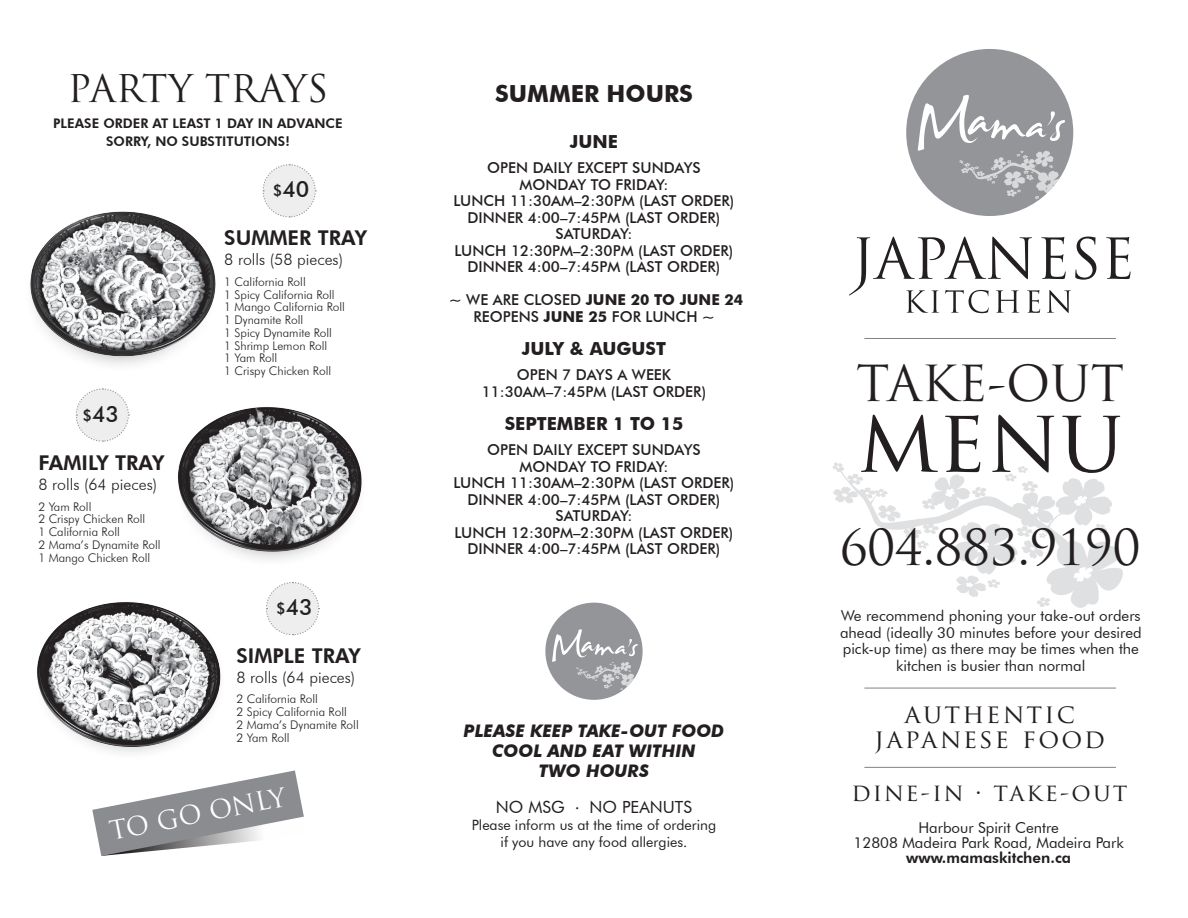
<style>
.page{position:relative;width:1188px;height:918px;background:#fff}
.page>*{position:absolute;margin:0;border:0;box-sizing:border-box;transform-origin:0 0}
.t1{font:87.6px "Trajan Pro";color:#231f20}
.t2{font:48.45px "Trajan Pro";color:#231f20}
.t3{font:48.3px "Trajan Pro";color:#231f20}
.t4{font:37.2px "Trajan Pro";color:#231f20}
.t5{font:25.8px "Trajan Pro";letter-spacing:.09em;color:#231f20}
.t6{font:25.35px "Trajan Pro";color:#fff}
.t7{font:24px "Trajan Pro";letter-spacing:.08em;color:#231f20}
.t8{font:700 23.55px "Futura BT";color:#231f20}
.t9{font:500 22.35px "Futura BT";color:#231f20}
.t10{font:800 20.4px "Futura BT";color:#231f20}
.t11{font:700 18px "Futura BT";color:#231f20}
.t12{font:italic 700 17.4px/20px "Futura BT";color:#231f20;text-align:center}
.t13{font:16.8px "Futura BT";color:#231f20}
.t14{font:300 15.9px "Futura BT";color:#231f20}
.t15{font:500 15px/16.5px "Futura BT";color:#231f20;text-align:center}
.t16{font:15px/16.5px "Futura BT";color:#231f20;text-align:center}
.t17{font:800 15px "Futura BT";color:#231f20}
.t18{font:14.25px/16.8px "Futura BT";color:#231f20;text-align:center}
.t19{font:800 13.35px/17.4px "Futura BT";color:#231f20;text-align:center}
.t20{font:300 12px "Futura BT";color:#231f20}
.s1{font-size:15.9px}
.s2{font-weight:700}
</style>
<div class="page">
<div style="left:906px;top:49px;width:167px;height:167px;background:#939598;border-radius:50%"></div>
<svg style="left:917px;top:95px;width:148px;height:104px"></svg>
<svg style="left:849px;top:237px;width:282px;height:76px"></svg>
<hr style="left:864px;top:338px;width:252px;height:1px;background:#808285">
<hr style="left:864px;top:688px;width:252px;height:1px;background:#808285">
<hr style="left:864px;top:767px;width:252px;height:1px;background:#808285">
<svg style="left:832px;top:462px;width:291px;height:146px"></svg>
<svg style="left:92px;top:770px;width:212px;height:86px"></svg>
<div style="left:545px;top:603px;width:98px;height:97px;background:#939598;border-radius:50%"></div>
<svg style="left:552px;top:629px;width:86px;height:61px"></svg>
<div style="left:24px;top:216px;width:192px;height:157px;background:#231f20;opacity:.72"></div>
<img style="left:26px;top:211px;width:190px;height:147px">
<img style="left:37px;top:602px;width:184px;height:147px">
<svg style="left:262px;top:164px;width:55px;height:54px"></svg>
<svg style="left:266px;top:582px;width:54px;height:54px"></svg>
<svg style="left:75px;top:388px;width:55px;height:54px"></svg>
<img style="left:178px;top:407px;width:184px;height:152px">
<p class="t4" style="left:67px;top:64px;width:263px">PARTY TRAYS</p>
<p class="t19" style="left:53px;top:115px;width:291px">PLEASE ORDER AT LEAST 1 DAY IN ADVANCE<br>SORRY, NO SUBSTITUTIONS!</p>
<p class="t9" style="left:273px;top:176px;width:38px"><span class="s1">$</span>40</p>
<p class="t9" style="left:83px;top:400px;width:38px"><span class="s1">$</span>43</p>
<p class="t10" style="left:38px;top:450px;width:128px">FAMILY TRAY</p>
<p class="t20" style="left:38px;top:499px;width:55px">2 Yam Roll</p>
<p class="t20" style="left:38px;top:512px;width:108px">2 Crispy Chicken Roll</p>
<p class="t20" style="left:38px;top:525px;width:83px">1 California Roll</p>
<p class="t20" style="left:38px;top:537px;width:124px">2 Mama’s Dynamite Roll</p>
<p class="t20" style="left:38px;top:550px;width:113px">1 Mango Chicken Roll</p>
<p class="t14" style="left:38px;top:475px;width:120px">8 rolls (64 pieces)</p>
<p class="t10" style="left:224px;top:225px;width:144px">SUMMER TRAY</p>
<p class="t20" style="left:224px;top:274px;width:83px">1 California Roll</p>
<p class="t20" style="left:224px;top:287px;width:112px">1 Spicy California Roll</p>
<p class="t20" style="left:224px;top:300px;width:122px">1 Mango California Roll</p>
<p class="t20" style="left:224px;top:313px;width:80px">1 Dynamite Roll</p>
<p class="t20" style="left:224px;top:325px;width:109px">1 Spicy Dynamite Roll</p>
<p class="t20" style="left:224px;top:338px;width:104px">1 Shrimp Lemon Roll</p>
<p class="t20" style="left:224px;top:351px;width:55px">1 Yam Roll</p>
<p class="t20" style="left:224px;top:364px;width:108px">1 Crispy Chicken Roll</p>
<p class="t14" style="left:224px;top:250px;width:120px">8 rolls (58 pieces)</p>
<p class="t9" style="left:276px;top:594px;width:38px"><span class="s1">$</span>43</p>
<p class="t10" style="left:237px;top:643px;width:126px">SIMPLE TRAY</p>
<p class="t20" style="left:237px;top:692px;width:83px">2 California Roll</p>
<p class="t20" style="left:237px;top:705px;width:112px">2 Spicy California Roll</p>
<p class="t20" style="left:237px;top:717px;width:124px">2 Mama’s Dynamite Roll</p>
<p class="t20" style="left:237px;top:730px;width:55px">2 Yam Roll</p>
<p class="t14" style="left:237px;top:668px;width:120px">8 rolls (64 pieces)</p>
<p class="t6" style="left:107px;top:815px;width:181px;rotate:-11deg">TO GO ONLY</p>
<p class="t8" style="left:495px;top:79px;width:199px">SUMMER HOURS</p>
<p class="t11" style="left:570px;top:130px;width:50px">JUNE</p>
<p class="t15" style="left:454px;top:159px;width:282px">OPEN DAILY EXCEPT SUNDAYS<br>MONDAY TO FRIDAY:<br>LUNCH 11:30AM–2:30PM (LAST ORDER)<br>DINNER 4:00–7:45PM (LAST ORDER)<br>SATURDAY:<br>LUNCH 12:30PM–2:30PM (LAST ORDER)<br>DINNER 4:00–7:45PM (LAST ORDER)</p>
<p class="t15" style="left:449px;top:291px;width:296px">~ WE ARE CLOSED <span class="s2">JUNE 20 TO JUNE 24<br></span>REOPENS <span class="s2">JUNE 25</span> FOR LUNCH ~</p>
<p class="t11" style="left:522px;top:337px;width:146px">JULY &amp; AUGUST</p>
<p class="t15" style="left:482px;top:366px;width:226px">OPEN 7 DAYS A WEEK<br>11:30AM–7:45PM (LAST ORDER)</p>
<p class="t11" style="left:505px;top:412px;width:180px">SEPTEMBER 1 TO 15</p>
<p class="t15" style="left:454px;top:441px;width:282px">OPEN DAILY EXCEPT SUNDAYS<br>MONDAY TO FRIDAY:<br>LUNCH 11:30AM–2:30PM (LAST ORDER)<br>DINNER 4:00–7:45PM (LAST ORDER)<br>SATURDAY:<br>LUNCH 12:30PM–2:30PM (LAST ORDER)<br>DINNER 4:00–7:45PM (LAST ORDER)</p>
<p class="t12" style="left:464px;top:721px;width:262px">PLEASE KEEP TAKE-OUT FOOD<br>COOL AND EAT WITHIN<br>TWO HOURS</p>
<p class="t13" style="left:496px;top:797px;width:198px">NO MSG . NO PEANUTS</p>
<p class="t18" style="left:472px;top:816px;width:246px">Please inform us at the time of ordering if you have any food allergies.</p>
<p class="t2" style="left:856px;top:352px;width:270px">TAKE-OUT</p>
<p class="t1" style="left:857px;top:384px;width:268px">menu</p>
<p class="t3" style="left:840px;top:517px;width:302px">604.883.9190</p>
<p class="t16" style="left:840px;top:607px;width:303px">We recommend phoning your take-out orders ahead (ideally 30 minutes before your desired pick-up time) as there may be times when the kitchen is busier than normal</p>
<p class="t5" style="left:905px;top:697px;width:172px">authentic</p>
<p class="t5" style="left:875px;top:722px;width:232px">japanese food</p>
<p class="t7" style="left:851px;top:777px;width:278px">dine-in . take-out</p>
<p class="t16" style="left:854px;top:820px;width:272px;line-height:15px">Harbour Spirit Centre<br>12808 Madeira Park Road, Madeira Park</p>
<p class="t17" style="left:906px;top:848px;width:166px">www.mamaskitchen.ca</p>
</div>
